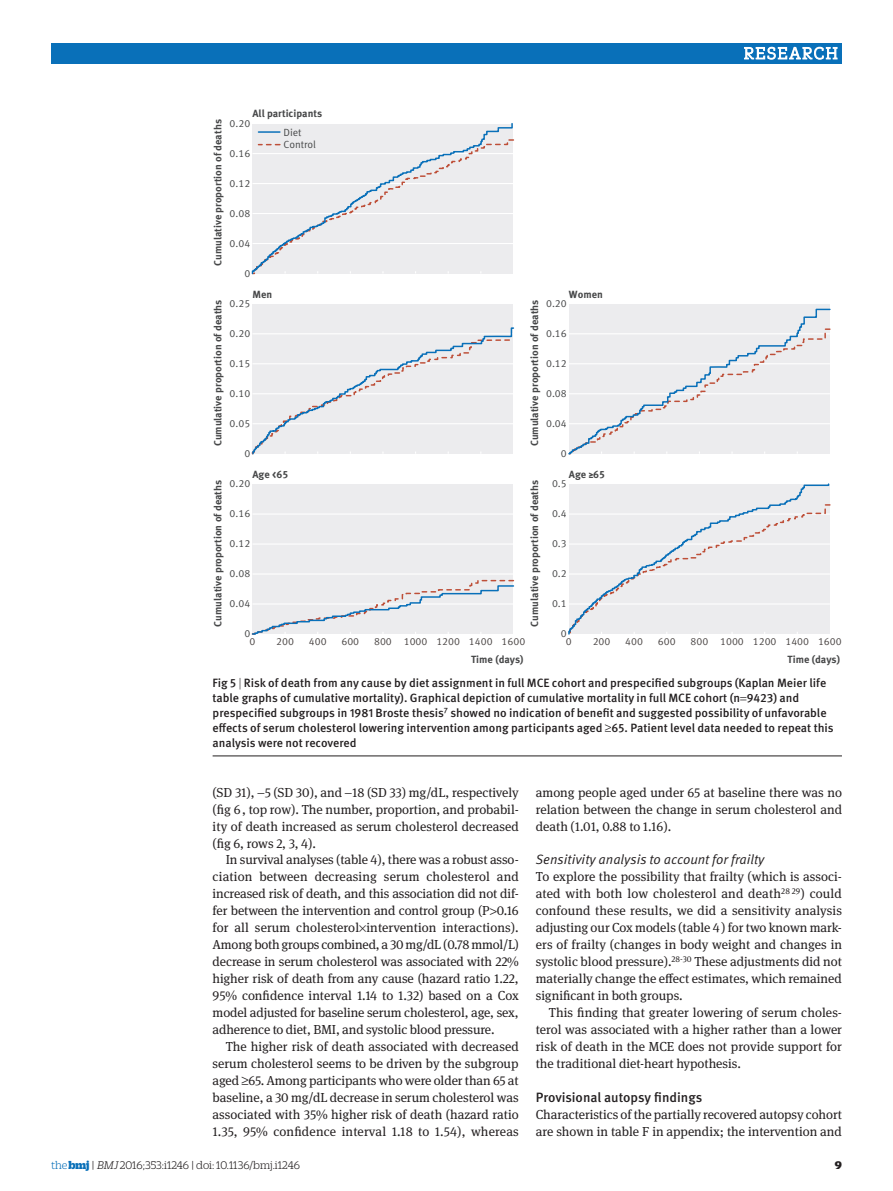
<style>
.page{position:relative;width:893px;height:1191px;background:#fff}
.page>*{position:absolute;margin:0;border:0;box-sizing:border-box;transform-origin:0 0}
.t1{font:italic 13.5px "Meta Pro Normal";color:#231f20}
.t2{font:500 13.5px "Meta Pro";color:#231f20}
.t3{font:13.05px/17px "Meta Serif Pro";color:#231f20;text-align:justify}
.t4{font:500 12px/15px "Meta Pro";color:#231f20}
.t5{font:300 12px "Duplicate Slab";color:#231f20}
.t6{font:900 12px "Duplicate Slab";color:#231f20}
.t7{font:700 10.35px "Meta Pro";color:#464748}
.t8{font:10.35px/12.6px "Meta Pro Normal";color:#464748}
.t9{font:10.35px "Meta Pro Normal";color:#4c4746}
.s1{font-weight:300}
.s2{color:#0970b9}
.s3{font-weight:900;color:#0970b9}
.s4{font-style:italic}
</style>
<div class="page">
<div style="left:51px;top:43px;width:791px;height:21px;background:#0970b9"></div>
<svg style="left:744px;top:46px;width:94px;height:14px"></svg>
<hr style="left:213px;top:755px;width:629px;height:1px;background:#231f20">
<div style="left:252px;top:484px;width:261px;height:150px;background:#ececee"></div>
<hr style="left:252px;top:513px;width:261px;height:1px;background:#fff">
<hr style="left:252px;top:543px;width:261px;height:1px;background:#fff">
<hr style="left:252px;top:573px;width:261px;height:1px;background:#fff">
<div style="left:569px;top:304px;width:261px;height:150px;background:#ececee"></div>
<div style="left:252px;top:304px;width:261px;height:150px;background:#ececee"></div>
<svg style="left:251px;top:123px;width:263px;height:152px;background:#e8e9ec"></svg>
<svg style="left:251px;top:327px;width:264px;height:128px"></svg>
<svg style="left:568px;top:308px;width:263px;height:147px"></svg>
<svg style="left:251px;top:579px;width:264px;height:56px"></svg>
<svg style="left:568px;top:483px;width:263px;height:152px;background:#e9e9ec"></svg>
<p class="t7" style="left:252px;top:106px;width:71px">All participants</p>
<p class="t7" style="left:210px;top:266px;width:148px;rotate:-90deg">Cumulative proportion of deaths</p>
<p class="t8" style="left:230px;top:116px;width:22px">0.20</p>
<p class="t8" style="left:283px;top:125px;width:34px">Diet<br>Control</p>
<p class="t8" style="left:230px;top:146px;width:22px">0.16</p>
<p class="t8" style="left:230px;top:176px;width:22px">0.12</p>
<p class="t8" style="left:230px;top:206px;width:22px">0.08</p>
<p class="t8" style="left:230px;top:236px;width:22px">0.04</p>
<p class="t8" style="left:244px;top:266px;width:7px">0</p>
<p class="t7" style="left:252px;top:286px;width:21px">Men</p>
<p class="t7" style="left:569px;top:286px;width:35px">Women</p>
<p class="t7" style="left:210px;top:446px;width:148px;rotate:-90deg">Cumulative proportion of deaths</p>
<p class="t8" style="left:230px;top:296px;width:22px">0.25</p>
<p class="t8" style="left:230px;top:326px;width:22px">0.20</p>
<p class="t8" style="left:230px;top:356px;width:22px">0.15</p>
<p class="t8" style="left:230px;top:386px;width:22px">0.10</p>
<p class="t8" style="left:230px;top:416px;width:22px">0.05</p>
<p class="t7" style="left:526px;top:446px;width:148px;rotate:-90deg">Cumulative proportion of deaths</p>
<p class="t8" style="left:546px;top:296px;width:22px">0.20</p>
<p class="t8" style="left:546px;top:326px;width:22px">0.16</p>
<p class="t8" style="left:546px;top:356px;width:22px">0.12</p>
<p class="t8" style="left:546px;top:386px;width:22px">0.08</p>
<p class="t8" style="left:546px;top:416px;width:22px">0.04</p>
<p class="t8" style="left:244px;top:446px;width:7px">0</p>
<p class="t8" style="left:561px;top:446px;width:7px">0</p>
<p class="t7" style="left:252px;top:466px;width:37px">Age &lt;65</p>
<p class="t7" style="left:210px;top:626px;width:148px;rotate:-90deg">Cumulative proportion of deaths</p>
<p class="t8" style="left:230px;top:477px;width:22px">0.20</p>
<p class="t8" style="left:230px;top:506px;width:22px">0.16</p>
<p class="t8" style="left:230px;top:536px;width:22px">0.12</p>
<p class="t8" style="left:230px;top:566px;width:22px">0.08</p>
<p class="t8" style="left:230px;top:596px;width:22px">0.04</p>
<p class="t7" style="left:526px;top:626px;width:148px;rotate:-90deg">Cumulative proportion of deaths</p>
<p class="t7" style="left:569px;top:466px;width:38px">Age ≥65</p>
<p class="t8" style="left:552px;top:477px;width:16px">0.5</p>
<p class="t8" style="left:552px;top:506px;width:16px">0.4</p>
<p class="t8" style="left:552px;top:536px;width:16px">0.3</p>
<p class="t8" style="left:552px;top:566px;width:16px">0.2</p>
<p class="t8" style="left:552px;top:596px;width:16px">0.1</p>
<p class="t8" style="left:244px;top:626px;width:7px">0</p>
<p class="t9" style="left:250px;top:633px;width:7px">0</p>
<p class="t9" style="left:276px;top:633px;width:19px">200</p>
<p class="t9" style="left:309px;top:633px;width:19px">400</p>
<p class="t9" style="left:341px;top:633px;width:19px">600</p>
<p class="t9" style="left:374px;top:633px;width:153px">800 1000 1200 1400 1600</p>
<p class="t8" style="left:561px;top:626px;width:7px">0</p>
<p class="t9" style="left:566px;top:633px;width:7px">0</p>
<p class="t9" style="left:593px;top:633px;width:19px">200</p>
<p class="t9" style="left:625px;top:633px;width:19px">400</p>
<p class="t9" style="left:658px;top:633px;width:19px">600</p>
<p class="t9" style="left:690px;top:633px;width:153px">800 1000 1200 1400 1600</p>
<p class="t7" style="left:471px;top:651px;width:54px">Time (days)</p>
<p class="t7" style="left:788px;top:651px;width:54px">Time (days)</p>
<p class="t4" style="left:213px;top:674px;width:623px">Fig 5 <span class="s1">|</span> Risk of death from any cause by diet assignment in full MCE cohort and prespecified subgroups (Kaplan Meier life table graphs of cumulative mortality). Graphical depiction of cumulative mortality in full MCE cohort (n 9423) and prespecified subgroups in 1981 Broste thesis<sup>7</sup> showed no indication of benefit and suggested possibility of unfavorable effects of serum cholesterol lowering intervention among participants aged ≥65. Patient level data needed to repeat this analysis were not recovered</p>
<p class="t3" style="left:213px;top:783px;width:308px">(SD 31), −5 (SD 30), and −18 (SD 33) mg/dL, respectively (fig 6, top row). The number, proportion, and probabil&shy;ity of death increased as serum cholesterol decreased (fig 6, rows 2, 3, 4).</p>
<p class="t3" style="left:213px;top:850px;width:308px;text-indent:13px">In survival analyses (table 4), there was a robust asso&shy;ciation between decreasing serum cholesterol and increased risk of death, and this association did not dif&shy;fer between the intervention and control group (P 0.16 for all serum cholesterol intervention interactions).<br>Among both groups combined, a 30 mg/dL (0.78 mmol/L) decrease in serum cholesterol was associated with 22% higher risk of death from any cause (hazard ratio 1.22, 95% confidence interval 1.14 to 1.32) based on a Cox model adjusted for baseline serum cholesterol, age, sex, adherence to diet, BMI, and systolic blood pressure.</p>
<p class="t3" style="left:213px;top:1037px;width:308px;text-indent:13px">The higher risk of death associated with decreased serum cholesterol seems to be driven by the subgroup aged ≥65. Among participants who were older than 65 at baseline, a 30 mg/dL decrease in serum cholesterol was associated with 35% higher risk of death (hazard ratio 1.35, 95% confidence interval 1.18 to 1.54), whereas</p>
<p class="t3" style="left:536px;top:783px;width:308px">among people aged under 65 at baseline there was no relation between the change in serum cholesterol and death (1.01, 0.88 to 1.16).</p>
<p class="t1" style="left:536px;top:849px;width:230px">Sensitivity analysis to account for frailty</p>
<p class="t3" style="left:536px;top:867px;width:308px">To explore the possibility that frailty (which is associ&shy;ated with both low cholesterol and death<sup>28</sup> <sup>29</sup>) could confound these results, we did a sensitivity analysis adjusting our Cox models (table 4) for two known mark&shy;ers of frailty (changes in body weight and changes in systolic blood pressure).<sup>28-30</sup> These adjustments did not materially change the effect estimates, which remained significant in both groups.</p>
<p class="t3" style="left:536px;top:1003px;width:308px;text-indent:13px">This finding that greater lowering of serum choles&shy;terol was associated with a higher rather than a lower risk of death in the MCE does not provide support for the traditional diet-heart hypothesis.</p>
<p class="t2" style="left:536px;top:1086px;width:168px">Provisional autopsy findings</p>
<p class="t3" style="left:536px;top:1105px;width:308px">Characteristics of the partially recovered autopsy cohort are shown in table F in appendix; the intervention and</p>
<p class="t5" style="left:51px;top:1158px;width:250px"><span class="s2">the</span> <span class="s3">bmj</span> | <span class="s4">BMJ</span>2016;353:i1246 | doi: 10.1136/bmj.i1246</p>
<p class="t6" style="left:835px;top:1157px;width:9px">9</p>
</div>
